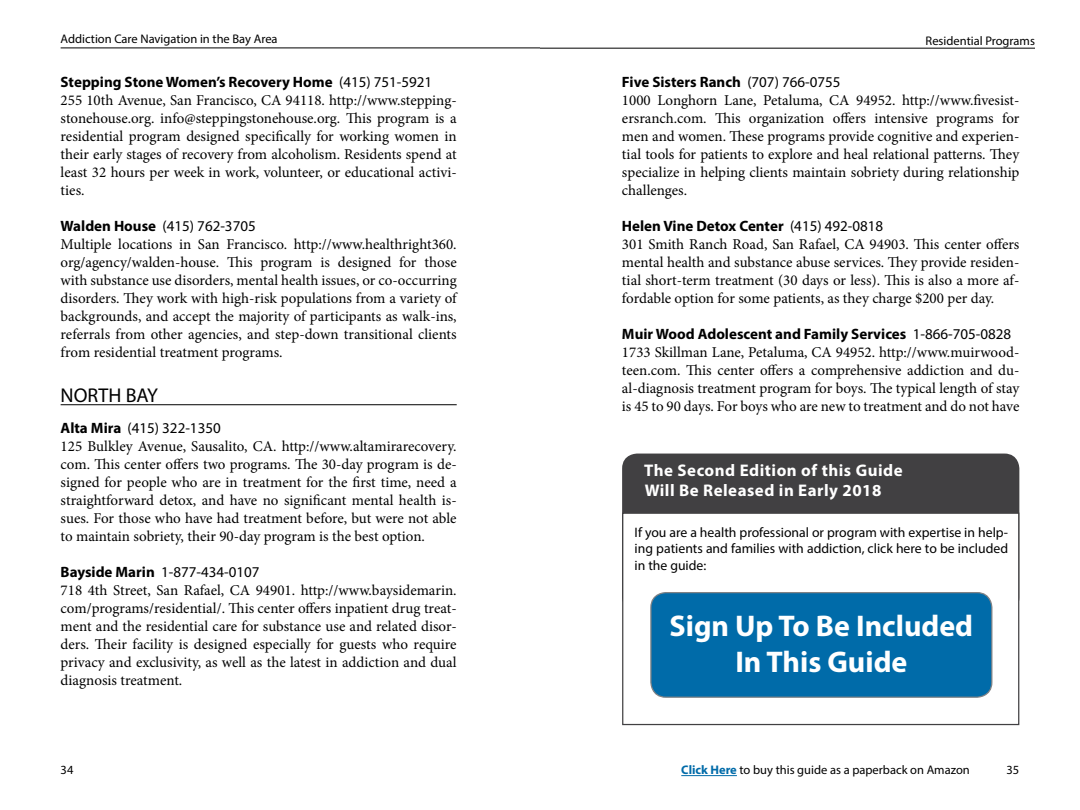
<style>
.page{position:relative;width:1080px;height:810px;background:#fff}
.page>*{position:absolute;margin:0;border:0;box-sizing:border-box;transform-origin:0 0}
.t1{font:700 30px/36px "Myriad Pro";color:#fff;text-align:center}
.t2{font:20px "Myriad Pro";color:#000}
.t3{font:700 16.88px/20.2px "Myriad Pro";letter-spacing:.03em;color:#fff}
.t4{font:15px/18px "Minion Pro";color:#000;text-align:justify}
.t5{font:700 15px "Myriad Pro";color:#000}
.t6{font:15px "Myriad Pro";color:#000}
.t7{font:13.75px/16.5px "Myriad Pro";color:#000;text-align:justify}
.t8{font:12.5px "Myriad Pro";color:#000}
.s1{font-weight:400}
.s2{font-weight:700}
.s3{font-weight:700;color:#006ba9}
</style>
<div class="page">
<hr style="left:681px;top:775px;width:56px;height:1px;background:#006ba9">
<hr style="left:540px;top:48px;width:495px;height:1px;background:#000">
<hr style="left:61px;top:48px;width:479px;height:1px;background:#000">
<hr style="left:61px;top:404px;width:396px;height:1px;background:#000">
<div style="left:622px;top:454px;width:397px;height:158px;background:#414042;border-radius:15px"></div>
<div style="left:623px;top:513px;width:396px;height:212px;background:#fff"></div>
<div style="left:622px;top:513px;width:397px;height:212px;border:1px solid #414042"></div>
<div style="left:651px;top:593px;width:341px;height:104px;background:#006ba9;border-radius:15px"></div>
<div style="left:650px;top:592px;width:342px;height:106px;border:1px solid #808285;border-radius:15px"></div>
<p class="t8" style="left:61px;top:31px;width:219px">Addiction Care Navigation in the Bay Area</p>
<p class="t5" style="left:61px;top:72px;width:373px">Stepping Stone Women’s Recovery Home <span class="s1">(415) 751-5921</span></p>
<p class="t4" style="left:61px;top:91px;width:398px">255 10th Avenue, San Francisco, CA 94118. http://www.stepping&shy;stonehouse.org. info@steppingstonehouse.org. This program is a residential program designed specifically for working women in their early stages of recovery from alcoholism. Residents spend at least 32 hours per week in work, volunteer, or educational activi&shy;ties.</p>
<p class="t6" style="left:61px;top:217px;width:197px"><span class="s2">Walden House</span> (415) 762-3705</p>
<p class="t4" style="left:61px;top:235px;width:398px">Multiple locations in San Francisco. http://www.healthright360. org/agency/walden-house. This program is designed for those with substance use disorders, mental health issues, or co-occurring disorders. They work with high-risk populations from a variety of backgrounds, and accept the majority of participants as walk-ins, referrals from other agencies, and step-down transitional clients from residential treatment programs.</p>
<h2 class="t2" style="left:61px;top:383px;width:99px">NORTH BAY</h2>
<p class="t6" style="left:61px;top:419px;width:162px"><span class="s2">Alta Mira</span> (415) 322-1350</p>
<p class="t4" style="left:61px;top:438px;width:398px">125 Bulkley Avenue, Sausalito, CA. http://www.altamirarecovery. com. This center offers two programs. The 30-day program is de&shy;signed for people who are in treatment for the first time, need a straightforward detox, and have no significant mental health is&shy;sues. For those who have had treatment before, but were not able to maintain sobriety, their 90-day program is the best option.</p>
<p class="t6" style="left:61px;top:563px;width:200px"><span class="s2">Bayside Marin</span> 1-877-434-0107</p>
<p class="t4" style="left:61px;top:582px;width:398px">718 4th Street, San Rafael, CA 94901. http://www.baysidemarin. com/programs/residential/. This center offers inpatient drug treat&shy;ment and the residential care for substance use and related disor&shy;ders. Their facility is designed especially for guests who require privacy and exclusivity, as well as the latest in addiction and dual diagnosis treatment.</p>
<p class="t8" style="left:926px;top:33px;width:111px">Residential Programs</p>
<p class="t5" style="left:622px;top:72px;width:220px">Five Sisters Ranch <span class="s1">(707) 766-0755</span></p>
<p class="t4" style="left:622px;top:91px;width:399px">1000 Longhorn Lane, Petaluma, CA 94952. http://www.fivesist&shy;ersranch.com. This organization offers intensive programs for men and women. These programs provide cognitive and experien&shy;tial tools for patients to explore and heal relational patterns. They specialize in helping clients maintain sobriety during relationship challenges.</p>
<p class="t5" style="left:622px;top:216px;width:263px">Helen Vine Detox Center <span class="s1">(415) 492-0818</span></p>
<p class="t4" style="left:622px;top:235px;width:399px">301 Smith Ranch Road, San Rafael, CA 94903. This center offers mental health and substance abuse services. They provide residen&shy;tial short-term treatment (30 days or less). This is also a more af&shy;fordable option for some patients, as they charge $200 per day.</p>
<p class="t5" style="left:622px;top:324px;width:391px">Muir Wood Adolescent and Family Services <span class="s1">1-866-705-0828</span></p>
<p class="t4" style="left:622px;top:343px;width:399px">1733 Skillman Lane, Petaluma, CA 94952. http://www.muirwood&shy;teen.com. This center offers a comprehensive addiction and du&shy;al-diagnosis treatment program for boys. The typical length of stay is 45 to 90 days. For boys who are new to treatment and do not have</p>
<p class="t3" style="left:644px;top:460px;width:260px">The Second Edition of this Guide<br>Will Be Released in Early 2018</p>
<p class="t7" style="left:635px;top:524px;width:375px">If you are a health professional or program with expertise in help&shy;ing patients and families with addiction, click here to be included in the guide:</p>
<h1 class="t1" style="left:670px;top:607px;width:305px">Sign Up To Be Included<br>In This Guide</h1>
<p class="t8" style="left:681px;top:762px;width:290px"><span class="s3">Click Here</span> to buy this guide as a paperback on Amazon</p>
<p class="t8" style="left:61px;top:762px;width:14px">34</p>
<p class="t8" style="left:1007px;top:762px;width:14px">35</p>
</div>
